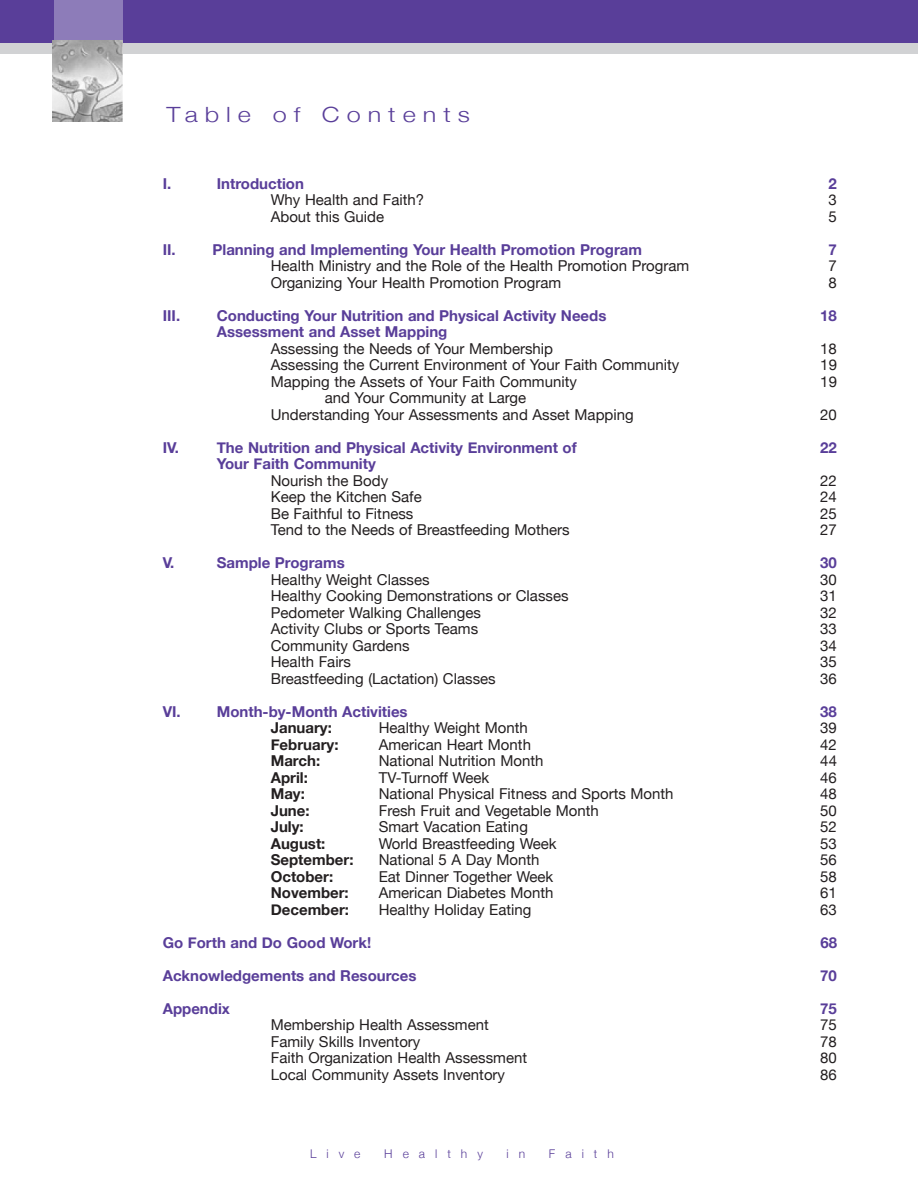
<style>
.page{position:relative;width:918px;height:1188px;background:#fff}
.page>*{position:absolute;margin:0;border:0;box-sizing:border-box;transform-origin:0 0}
.t1{font:300 21px "Helvetica Neue";letter-spacing:.28em;color:#593e99;scale:1.2 1}
.t2{font:15px/16.5px "Helvetica Neue";color:#231f20}
.t3{font:700 15px "Helvetica Neue";color:#593e99}
.t4{font:700 15px "Helvetica Neue";color:#231f20}
.t5{font:300 12px "Helvetica Neue";letter-spacing:.835em;color:#593e99}
</style>
<div class="page">
<svg style="left:0;top:0;width:918px;height:122px"></svg>
<h1 class="t1" style="left:166px;top:101px;width:254px">Table of Contents</h1>
<p class="t3" style="left:163px;top:174px;width:10px">I.</p>
<p class="t3" style="left:217px;top:174px;width:89px">Introduction</p>
<p class="t3" style="left:829px;top:174px;width:10px">2</p>
<p class="t2" style="left:271px;top:191px;width:155px">Why Health and Faith?</p>
<p class="t2" style="left:829px;top:191px;width:10px">3</p>
<p class="t2" style="left:271px;top:208px;width:115px">About this Guide</p>
<p class="t2" style="left:829px;top:208px;width:10px">5</p>
<p class="t3" style="left:163px;top:240px;width:15px">II.</p>
<p class="t3" style="left:212px;top:240px;width:431px">Planning and Implementing Your Health Promotion Program</p>
<p class="t3" style="left:829px;top:240px;width:10px">7</p>
<p class="t2" style="left:271px;top:257px;width:420px">Health Ministry and the Role of the Health Promotion Program</p>
<p class="t2" style="left:829px;top:257px;width:10px">7</p>
<p class="t2" style="left:271px;top:274px;width:292px">Organizing Your Health Promotion Program</p>
<p class="t2" style="left:829px;top:274px;width:10px">8</p>
<p class="t3" style="left:163px;top:306px;width:19px">III.</p>
<p class="t3" style="left:217px;top:306px;width:391px">Conducting Your Nutrition and Physical Activity Needs</p>
<p class="t3" style="left:820px;top:306px;width:18px">18</p>
<p class="t3" style="left:217px;top:322px;width:232px">Assessment and Asset Mapping</p>
<p class="t2" style="left:271px;top:340px;width:284px">Assessing the Needs of Your Membership</p>
<p class="t2" style="left:820px;top:340px;width:18px">18</p>
<p class="t2" style="left:271px;top:356px;width:410px">Assessing the Current Environment of Your Faith Community</p>
<p class="t2" style="left:820px;top:356px;width:18px">19</p>
<p class="t2" style="left:271px;top:373px;width:308px">Mapping the Assets of Your Faith Community</p>
<p class="t2" style="left:820px;top:373px;width:18px">19</p>
<p class="t2" style="left:271px;top:389px;width:365px;text-indent:54px">and Your Community at Large<br>Understanding Your Assessments and Asset Mapping</p>
<p class="t2" style="left:820px;top:406px;width:18px">20</p>
<p class="t3" style="left:163px;top:438px;width:18px">IV.</p>
<p class="t3" style="left:217px;top:438px;width:361px">The Nutrition and Physical Activity Environment of</p>
<p class="t3" style="left:820px;top:438px;width:18px">22</p>
<p class="t3" style="left:217px;top:454px;width:161px">Your Faith Community</p>
<p class="t2" style="left:271px;top:472px;width:119px">Nourish the Body</p>
<p class="t2" style="left:820px;top:472px;width:18px">22</p>
<p class="t2" style="left:271px;top:488px;width:153px">Keep the Kitchen Safe</p>
<p class="t2" style="left:820px;top:488px;width:18px">24</p>
<p class="t2" style="left:271px;top:505px;width:144px">Be Faithful to Fitness</p>
<p class="t2" style="left:820px;top:505px;width:18px">25</p>
<p class="t2" style="left:271px;top:521px;width:300px">Tend to the Needs of Breastfeeding Mothers</p>
<p class="t2" style="left:820px;top:521px;width:18px">27</p>
<p class="t3" style="left:163px;top:553px;width:13px">V.</p>
<p class="t3" style="left:217px;top:553px;width:130px">Sample Programs</p>
<p class="t3" style="left:820px;top:553px;width:18px">30</p>
<p class="t2" style="left:271px;top:571px;width:160px">Healthy Weight Classes</p>
<p class="t2" style="left:820px;top:571px;width:18px">30</p>
<p class="t2" style="left:271px;top:587px;width:299px">Healthy Cooking Demonstrations or Classes</p>
<p class="t2" style="left:820px;top:587px;width:18px">31</p>
<p class="t2" style="left:271px;top:604px;width:212px">Pedometer Walking Challenges</p>
<p class="t2" style="left:820px;top:604px;width:18px">32</p>
<p class="t2" style="left:271px;top:620px;width:209px">Activity Clubs or Sports Teams</p>
<p class="t2" style="left:820px;top:620px;width:18px">33</p>
<p class="t2" style="left:271px;top:637px;width:140px">Community Gardens</p>
<p class="t2" style="left:820px;top:637px;width:18px">34</p>
<p class="t2" style="left:271px;top:653px;width:82px">Health Fairs</p>
<p class="t2" style="left:820px;top:653px;width:18px">35</p>
<p class="t2" style="left:271px;top:670px;width:227px">Breastfeeding (Lactation) Classes</p>
<p class="t2" style="left:820px;top:670px;width:18px">36</p>
<p class="t3" style="left:163px;top:702px;width:246px">VI. Month-by-Month Activities</p>
<p class="t3" style="left:820px;top:702px;width:18px">38</p>
<p class="t4" style="left:271px;top:718px;width:63px">January:</p>
<p class="t2" style="left:379px;top:719px;width:151px">Healthy Weight Month</p>
<p class="t2" style="left:820px;top:719px;width:18px">39</p>
<p class="t4" style="left:271px;top:735px;width:69px">February:</p>
<p class="t2" style="left:379px;top:736px;width:154px">American Heart Month</p>
<p class="t2" style="left:820px;top:736px;width:18px">42</p>
<p class="t4" style="left:271px;top:751px;width:51px">March:</p>
<p class="t2" style="left:379px;top:752px;width:166px">National Nutrition Month</p>
<p class="t2" style="left:820px;top:752px;width:18px">44</p>
<p class="t4" style="left:271px;top:768px;width:39px">April:</p>
<p class="t2" style="left:379px;top:769px;width:112px">TV-Turnoff Week</p>
<p class="t2" style="left:820px;top:769px;width:18px">46</p>
<p class="t4" style="left:271px;top:784px;width:36px">May:</p>
<p class="t2" style="left:379px;top:785px;width:296px">National Physical Fitness and Sports Month</p>
<p class="t2" style="left:820px;top:785px;width:18px">48</p>
<p class="t4" style="left:271px;top:801px;width:40px">June:</p>
<p class="t2" style="left:379px;top:802px;width:222px">Fresh Fruit and Vegetable Month</p>
<p class="t2" style="left:820px;top:802px;width:18px">50</p>
<p class="t4" style="left:271px;top:817px;width:35px">July:</p>
<p class="t2" style="left:379px;top:818px;width:151px">Smart Vacation Eating</p>
<p class="t2" style="left:820px;top:818px;width:18px">52</p>
<p class="t4" style="left:271px;top:834px;width:56px">August:</p>
<p class="t2" style="left:379px;top:835px;width:180px">World Breastfeeding Week</p>
<p class="t2" style="left:820px;top:835px;width:18px">53</p>
<p class="t4" style="left:271px;top:850px;width:84px">September:</p>
<p class="t2" style="left:379px;top:851px;width:162px">National 5 A Day Month</p>
<p class="t2" style="left:820px;top:851px;width:18px">56</p>
<p class="t4" style="left:271px;top:867px;width:64px">October:</p>
<p class="t2" style="left:379px;top:868px;width:176px">Eat Dinner Together Week</p>
<p class="t2" style="left:820px;top:868px;width:18px">58</p>
<p class="t4" style="left:271px;top:883px;width:80px">November:</p>
<p class="t2" style="left:379px;top:884px;width:176px">American Diabetes Month</p>
<p class="t2" style="left:820px;top:884px;width:18px">61</p>
<p class="t4" style="left:271px;top:900px;width:80px">December:</p>
<p class="t2" style="left:379px;top:901px;width:154px">Healthy Holiday Eating</p>
<p class="t2" style="left:820px;top:901px;width:18px">63</p>
<p class="t3" style="left:163px;top:933px;width:210px">Go Forth and Do Good Work!</p>
<p class="t3" style="left:820px;top:933px;width:18px">68</p>
<p class="t3" style="left:163px;top:966px;width:255px">Acknowledgements and Resources</p>
<p class="t3" style="left:820px;top:966px;width:18px">70</p>
<p class="t3" style="left:163px;top:999px;width:69px">Appendix</p>
<p class="t3" style="left:820px;top:999px;width:18px">75</p>
<p class="t2" style="left:271px;top:1016px;width:220px">Membership Health Assessment</p>
<p class="t2" style="left:820px;top:1016px;width:18px">75</p>
<p class="t2" style="left:271px;top:1033px;width:151px">Family Skills Inventory</p>
<p class="t2" style="left:820px;top:1033px;width:18px">78</p>
<p class="t2" style="left:271px;top:1049px;width:258px">Faith Organization Health Assessment</p>
<p class="t2" style="left:820px;top:1049px;width:18px">80</p>
<p class="t2" style="left:271px;top:1066px;width:236px">Local Community Assets Inventory</p>
<p class="t2" style="left:820px;top:1066px;width:18px">86</p>
<p class="t5" style="left:310px;top:1146px;width:52px">Live</p>
<p class="t5" style="left:384px;top:1146px;width:100px">Healthy</p>
<p class="t5" style="left:507px;top:1146px;width:20px">i n</p>
<p class="t5" style="left:549px;top:1146px;width:66px">Faith</p>
</div>
